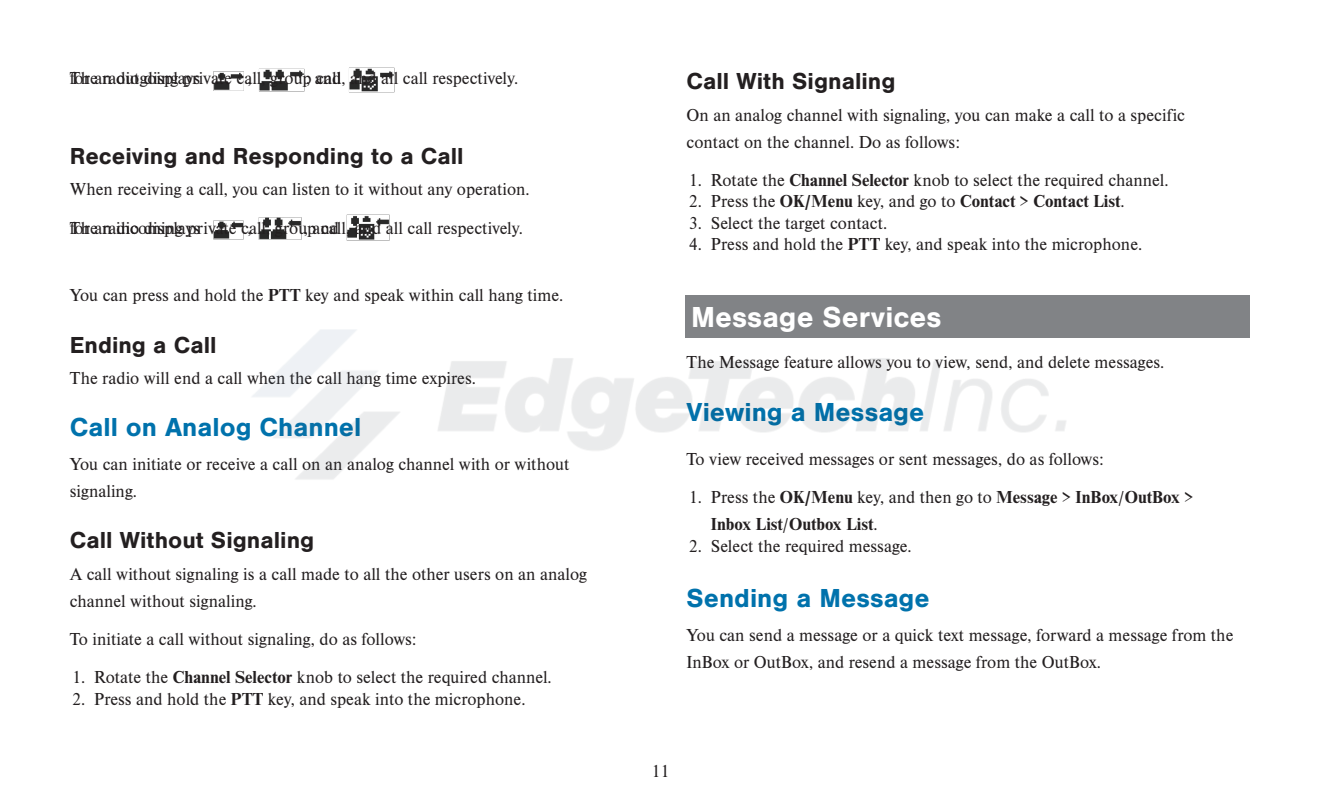
<style>
.page{position:relative;width:1319px;height:808px;background:#fff}
.page>*{position:absolute;margin:0;border:0;box-sizing:border-box;transform-origin:0 0}
.t1{font:700 30px "Nimbus San";color:#fff}
.t2{font:700 27px "Nimbus San";color:#0072ac}
.t3{font:700 24px "Nimbus San";color:#231f20}
.t4{font:18px/27px "Nimbus Rom D";color:#231f20}
.t5{font:700 18px/27px "Nimbus Rom D";color:#231f20}
.s1{font-weight:700}
.s2{font-weight:400}
</style>
<div class="page">
<img style="left:213px;top:71px;width:31px;height:20px">
<img style="left:259px;top:68px;width:46px;height:24px">
<img style="left:349px;top:67px;width:46px;height:26px">
<img style="left:213px;top:220px;width:31px;height:20px">
<img style="left:258px;top:217px;width:44px;height:23px">
<img style="left:346px;top:214px;width:44px;height:27px">
<div style="left:685px;top:295px;width:564px;height:43px;background:#818386"></div>
<p class="t4" style="left:70px;top:64px;width:132px">The radio displays</p>
<p class="t4" style="left:70px;top:64px;width:450px">for an outgoing private call, group call, and all call respectively.</p>
<p class="t4" style="left:248px;top:64px;width:6px">,</p>
<p class="t4" style="left:306px;top:64px;width:37px">, and</p>
<h3 class="t3" style="left:70px;top:142px;width:395px">Receiving and Responding to a Call</h3>
<p class="t4" style="left:70px;top:168px;width:461px;line-height:39.3px">When receiving a call, you can listen to it without any operation.<br>The radio displays</p>
<p class="t4" style="left:70px;top:214px;width:455px">for an incoming private call, group call, and all call respectively.</p>
<p class="t4" style="left:248px;top:214px;width:6px">,</p>
<p class="t4" style="left:304px;top:214px;width:37px">, and</p>
<p class="t4" style="left:70px;top:281px;width:495px">You can press and hold the <span class="s1">PTT</span> key and speak within call hang time.</p>
<h3 class="t3" style="left:70px;top:331px;width:148px">Ending a Call</h3>
<p class="t4" style="left:70px;top:364px;width:408px">The radio will end a call when the call hang time expires.</p>
<h2 class="t2" style="left:70px;top:412px;width:293px">Call on Analog Channel</h2>
<p class="t4" style="left:70px;top:449px;width:501px">You can initiate or receive a call on an analog channel with or without signaling.</p>
<h3 class="t3" style="left:70px;top:527px;width:246px">Call Without Signaling</h3>
<p class="t4" style="left:70px;top:560px;width:519px">A call without signaling is a call made to all the other users on an analog channel without signaling.</p>
<p class="t4" style="left:70px;top:625px;width:348px">To initiate a call without signaling, do as follows:</p>
<p class="t4" style="left:72px;top:663px;width:481px">1. Rotate the <span class="s1">Channel Selector</span> knob to select the required channel.</p>
<p class="t4" style="left:72px;top:685px;width:455px">2. Press and hold the <span class="s1">PTT</span> key, and speak into the microphone.</p>
<h3 class="t3" style="left:686px;top:68px;width:210px">Call With Signaling</h3>
<p class="t4" style="left:686px;top:101px;width:500px">On an analog channel with signaling, you can make a call to a specific contact on the channel. Do as follows:</p>
<p class="t4" style="left:688px;top:166px;width:481px">1. Rotate the <span class="s1">Channel Selector</span> knob to select the required channel.</p>
<p class="t5" style="left:688px;top:187px;width:437px"><span class="s2">2. Press the</span> OK/Menu <span class="s2">key, and go to</span> Contact <span class="s2">&gt;</span> Contact List<span class="s2">.</span></p>
<p class="t4" style="left:688px;top:209px;width:200px">3. Select the target contact.</p>
<p class="t4" style="left:688px;top:230px;width:455px">4. Press and hold the <span class="s1">PTT</span> key, and speak into the microphone.</p>
<h1 class="t1" style="left:691px;top:300px;width:252px">Message Services</h1>
<p class="t4" style="left:686px;top:348px;width:479px">The Message feature allows you to view, send, and delete messages.</p>
<h2 class="t2" style="left:686px;top:396px;width:239px">Viewing a Message</h2>
<p class="t4" style="left:686px;top:445px;width:419px">To view received messages or sent messages, do as follows:</p>
<p class="t5" style="left:711px;top:483px;width:484px;text-indent:-22px"><span class="s2">1. Press the</span> OK/Menu <span class="s2">key, and then go to</span> Message <span class="s2">&gt;</span> InBox<span class="s2">/</span>OutBox <span class="s2">&gt;<br></span>Inbox List<span class="s2">/</span>Outbox List<span class="s2">.</span></p>
<p class="t4" style="left:688px;top:532px;width:225px">2. Select the required message.</p>
<h2 class="t2" style="left:686px;top:583px;width:245px">Sending a Message</h2>
<p class="t4" style="left:686px;top:620px;width:548px">You can send a message or a quick text message, forward a message from the<br>InBox or OutBox, and resend a message from the OutBox.</p>
<p class="t4" style="left:651px;top:757px;width:19px">11</p>
</div>
